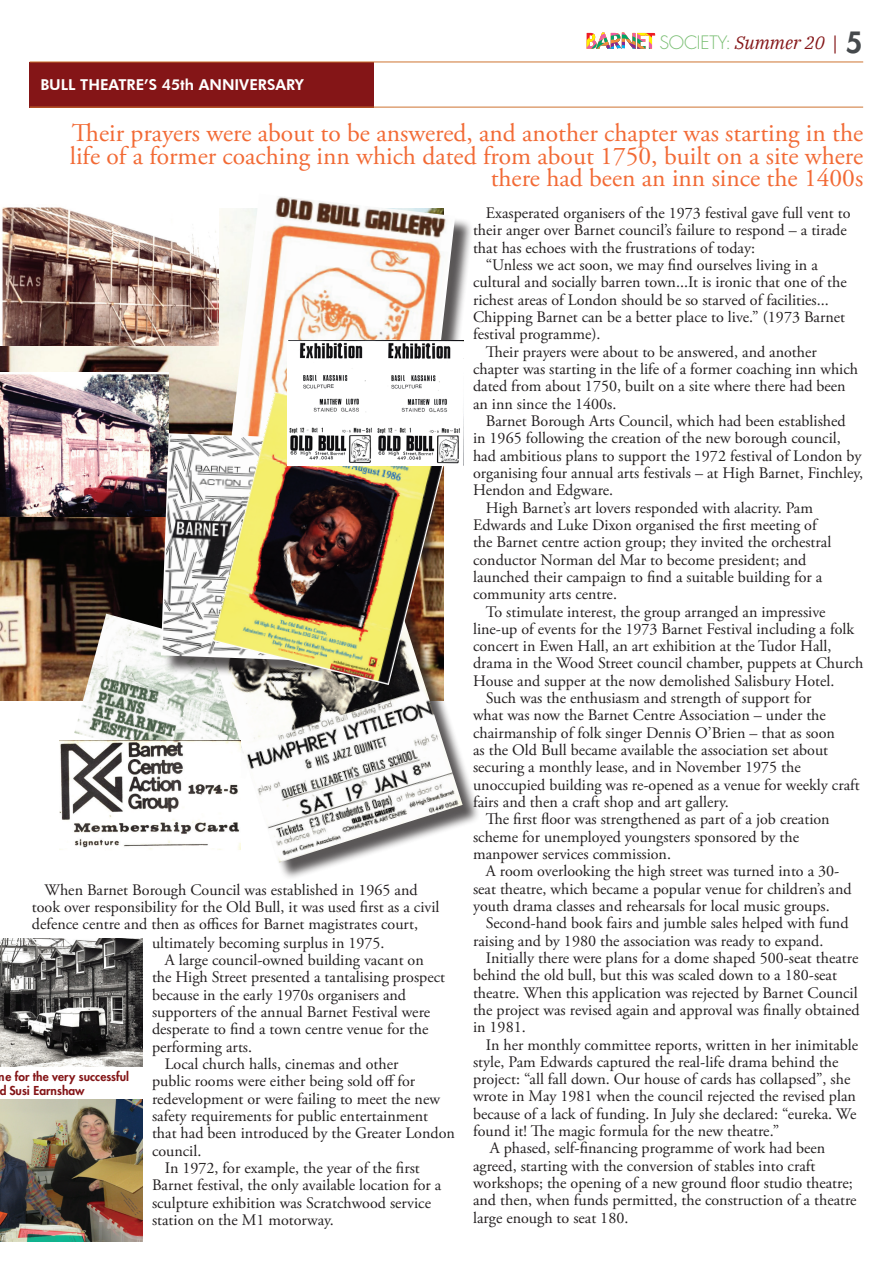
<style>
.page{position:relative;width:893px;height:1263px;background:#fff}
.page>*{position:absolute;margin:0;border:0;box-sizing:border-box;transform-origin:0 0}
.t1{font:25.5px/22.5px "Adobe Garamond Pro";color:#f26a35;text-align:right}
.t2{font:300 18px "Futura Std";letter-spacing:-.015em;color:#7bbf74}
.t3{font:16.05px/17.2px "Adobe Garamond Pro";color:#231f20}
.t4{font:800 15px "Futura BT";color:#fff}
.t5{font:800 12px/13.5px "Futura Std";color:#841517}
.s1{font-family:"IBM Plex Serif";font-weight:400;font-style:italic;color:#841517}
.s2{font-family:"Minion Pro";font-weight:400;color:#841517}
.s3{font-weight:800;font-size:28.5px;color:#45494c}
</style>
<div class="page">
<img style="left:0;top:211px;width:221px;height:490px">
<img style="left:0;top:372px;width:168px;height:144px">
<img style="left:0;top:207px;width:219px;height:139px">
<div style="left:30px;top:62px;width:344px;height:46px;background:#841517"></div>
<hr style="left:30px;top:62px;width:833px;height:1px;background:#ce7432">
<hr style="left:30px;top:107px;width:833px;height:1px;background:#ce7432">
<img style="left:0;top:1099px;width:142px;height:142px">
<img style="left:0;top:938px;width:142px;height:128px">
<img style="left:74px;top:614px;width:122px;height:127px">
<div style="left:199px;top:548px;width:282px;height:333px;background:#231f20;opacity:.75"></div>
<img style="left:196px;top:566px;width:267px;height:297px">
<div style="left:224px;top:197px;width:249px;height:369px;background:#231f20;opacity:.75"></div>
<img style="left:221px;top:197px;width:234px;height:351px">
<div style="left:164px;top:436px;width:175px;height:243px;background:#231f20;opacity:.75"></div>
<img style="left:161px;top:433px;width:52px;height:228px">
<img style="left:60px;top:741px;width:180px;height:110px">
<img style="left:213px;top:392px;width:238px;height:293px">
<img style="left:287px;top:340px;width:177px;height:126px">
<svg style="left:587px;top:33px;width:68px;height:16px"></svg>
<p class="t4" style="left:40px;top:76px;width:265px">BULL THEATRE’S 45th ANNIVERSARY</p>
<p class="t2" style="left:660px;top:31px;width:204px">SOCIETY: <span class="s1">Summer 20</span> <span class="s2">|</span> <span class="s3">5</span></p>
<h1 class="t1" style="left:70px;top:123px;width:795px">Their prayers were about to be answered, and another chapter was starting in the life of a former coaching inn which dated from about 1750, built on a site where there had been an inn since the 1400s</h1>
<p class="t3" style="left:32px;top:882px;width:409px;text-indent:13px">When Barnet Borough Council was established in 1965 and took over responsibility for the Old Bull, it was used first as a civil defence centre and then as offices for Barnet magistrates court,</p>
<p class="t5" style="left:-1px;top:1070px;width:132px">ne for the very successful d Susi Earnshaw</p>
<p class="t3" style="left:152px;top:934px;width:234px">ultimately becoming surplus in 1975.</p>
<p class="t3" style="left:165px;top:952px;width:261px">A large council-owned building vacant on</p>
<p class="t3" style="left:152px;top:969px;width:295px">the High Street presented a tantalising prospect</p>
<p class="t3" style="left:152px;top:986px;width:256px">because in the early 1970s organisers and</p>
<p class="t3" style="left:152px;top:1004px;width:280px">supporters of the annual Barnet Festival were</p>
<p class="t3" style="left:152px;top:1021px;width:278px">desperate to find a town centre venue for the</p>
<p class="t3" style="left:152px;top:1038px;width:102px">performing arts.</p>
<p class="t3" style="left:165px;top:1056px;width:235px">Local church halls, cinemas and other</p>
<p class="t3" style="left:152px;top:1073px;width:265px">public rooms were either being sold off for</p>
<p class="t3" style="left:152px;top:1090px;width:290px">redevelopment or were failing to meet the new</p>
<p class="t3" style="left:152px;top:1108px;width:278px">safety requirements for public entertainment</p>
<p class="t3" style="left:152px;top:1125px;width:304px">that had been introduced by the Greater London</p>
<p class="t3" style="left:152px;top:1142px;width:51px">council.</p>
<p class="t3" style="left:165px;top:1160px;width:257px">In 1972, for example, the year of the first</p>
<p class="t3" style="left:152px;top:1177px;width:291px">Barnet festival, the only available location for a</p>
<p class="t3" style="left:152px;top:1194px;width:281px">sculpture exhibition was Scratchwood service</p>
<p class="t3" style="left:152px;top:1212px;width:183px">station on the M1 motorway.</p>
<p class="t3" style="left:486px;top:205px;width:366px">Exasperated organisers of the 1973 festival gave full vent to</p>
<p class="t3" style="left:473px;top:222px;width:375px">their anger over Barnet council’s failure to respond – a tirade</p>
<p class="t3" style="left:473px;top:240px;width:284px">that has echoes with the frustrations of today:</p>
<p class="t3" style="left:486px;top:257px;width:333px">“Unless we act soon, we may find ourselves living in a</p>
<p class="t3" style="left:473px;top:274px;width:375px">cultural and socially barren town...It is ironic that one of the</p>
<p class="t3" style="left:473px;top:292px;width:357px">richest areas of London should be so starved of facilities...</p>
<p class="t3" style="left:473px;top:309px;width:374px">Chipping Barnet can be a better place to live.” (1973 Barnet</p>
<p class="t3" style="left:473px;top:326px;width:129px">festival programme).</p>
<p class="t3" style="left:486px;top:344px;width:333px">Their prayers were about to be answered, and another</p>
<p class="t3" style="left:473px;top:361px;width:386px">chapter was starting in the life of a former coaching inn which</p>
<p class="t3" style="left:473px;top:378px;width:374px">dated from about 1750, built on a site where there had been</p>
<p class="t3" style="left:473px;top:395px;width:145px">an inn since the 1400s.</p>
<p class="t3" style="left:486px;top:413px;width:361px">Barnet Borough Arts Council, which had been established</p>
<p class="t3" style="left:473px;top:430px;width:369px">in 1965 following the creation of the new borough council,</p>
<p class="t3" style="left:473px;top:447px;width:390px">had ambitious plans to support the 1972 festival of London by</p>
<p class="t3" style="left:473px;top:465px;width:392px">organising four annual arts festivals – at High Barnet, Finchley,</p>
<p class="t3" style="left:473px;top:482px;width:142px">Hendon and Edgware.</p>
<p class="t3" style="left:486px;top:499px;width:329px">High Barnet’s art lovers responded with alacrity. Pam</p>
<p class="t3" style="left:473px;top:517px;width:345px">Edwards and Luke Dixon organised the first meeting of</p>
<p class="t3" style="left:473px;top:534px;width:360px">the Barnet centre action group; they invited the orchestral</p>
<p class="t3" style="left:473px;top:551px;width:335px">conductor Norman del Mar to become president; and</p>
<p class="t3" style="left:473px;top:569px;width:351px">launched their campaign to find a suitable building for a</p>
<p class="t3" style="left:473px;top:586px;width:145px">community arts centre.</p>
<p class="t3" style="left:486px;top:603px;width:341px">To stimulate interest, the group arranged an impressive</p>
<p class="t3" style="left:473px;top:621px;width:383px">line-up of events for the 1973 Barnet Festival including a folk</p>
<p class="t3" style="left:473px;top:638px;width:360px">concert in Ewen Hall, an art exhibition at the Tudor Hall,</p>
<p class="t3" style="left:473px;top:655px;width:392px">drama in the Wood Street council chamber, puppets at Church</p>
<p class="t3" style="left:473px;top:673px;width:363px">House and supper at the now demolished Salisbury Hotel.</p>
<p class="t3" style="left:486px;top:690px;width:327px">Such was the enthusiasm and strength of support for</p>
<p class="t3" style="left:473px;top:707px;width:354px">what was now the Barnet Centre Association – under the</p>
<p class="t3" style="left:473px;top:725px;width:363px">chairmanship of folk singer Dennis O’Brien – that as soon</p>
<p class="t3" style="left:473px;top:742px;width:357px">as the Old Bull became available the association set about</p>
<p class="t3" style="left:473px;top:759px;width:329px">securing a monthly lease, and in November 1975 the</p>
<p class="t3" style="left:473px;top:776px;width:388px">unoccupied building was re-opened as a venue for weekly craft</p>
<p class="t3" style="left:473px;top:794px;width:257px">fairs and then a craft shop and art gallery.</p>
<p class="t3" style="left:486px;top:811px;width:345px">The first floor was strengthened as part of a job creation</p>
<p class="t3" style="left:473px;top:828px;width:328px">scheme for unemployed youngsters sponsored by the</p>
<p class="t3" style="left:473px;top:846px;width:200px">manpower services commission.</p>
<p class="t3" style="left:486px;top:863px;width:355px">A room overlooking the high street was turned into a 30-</p>
<p class="t3" style="left:473px;top:880px;width:380px">seat theatre, which became a popular venue for children’s and</p>
<p class="t3" style="left:473px;top:898px;width:358px">youth drama classes and rehearsals for local music groups.</p>
<p class="t3" style="left:486px;top:915px;width:364px">Second-hand book fairs and jumble sales helped with fund</p>
<p class="t3" style="left:473px;top:932px;width:352px">raising and by 1980 the association was ready to expand.</p>
<p class="t3" style="left:486px;top:950px;width:374px">Initially there were plans for a dome shaped 500-seat theatre</p>
<p class="t3" style="left:473px;top:967px;width:365px">behind the old bull, but this was scaled down to a 180-seat</p>
<p class="t3" style="left:473px;top:984px;width:386px">theatre. When this application was rejected by Barnet Council</p>
<p class="t3" style="left:473px;top:1002px;width:388px">the project was revised again and approval was finally obtained</p>
<p class="t3" style="left:473px;top:1019px;width:54px">in 1981.</p>
<p class="t3" style="left:486px;top:1036px;width:374px">In her monthly committee reports, written in her inimitable</p>
<p class="t3" style="left:473px;top:1054px;width:367px">style, Pam Edwards captured the real-life drama behind the</p>
<p class="t3" style="left:473px;top:1071px;width:379px">project: “all fall down. Our house of cards has collapsed”, she</p>
<p class="t3" style="left:473px;top:1088px;width:384px">wrote in May 1981 when the council rejected the revised plan</p>
<p class="t3" style="left:473px;top:1106px;width:385px">because of a lack of funding. In July she declared: “eureka. We</p>
<p class="t3" style="left:473px;top:1123px;width:308px">found it! The magic formula for the new theatre.”</p>
<p class="t3" style="left:490px;top:1140px;width:337px">A phased, self-financing programme of work had been</p>
<p class="t3" style="left:473px;top:1157px;width:344px">agreed, starting with the conversion of stables into craft</p>
<p class="t3" style="left:473px;top:1175px;width:381px">workshops; the opening of a new ground floor studio theatre;</p>
<p class="t3" style="left:473px;top:1192px;width:385px">and then, when funds permitted, the construction of a theatre</p>
<p class="t3" style="left:473px;top:1209px;width:157px">large enough to seat 180.</p>
</div>
